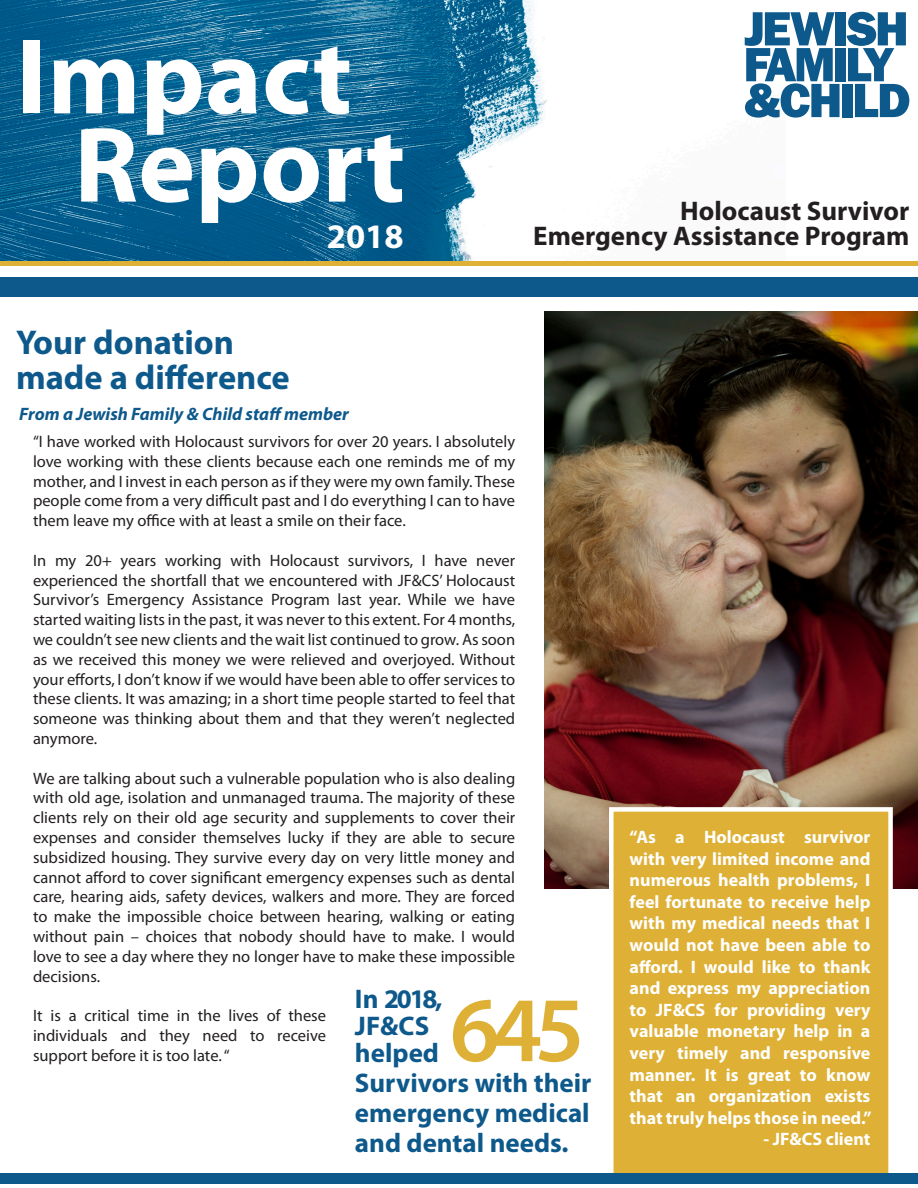
<style>
.page{position:relative;width:918px;height:1188px;background:#fff}
.page>*{position:absolute;margin:0;border:0;box-sizing:border-box;transform-origin:0 0}
.t1{font:700 108px "Myriad Pro";color:#fff}
.t2{font:600 93px "Myriad Pro";color:#deb136}
.t3{font:700 34.5px "Myriad Pro";color:#0e598c}
.t4{font:700 34.5px "Myriad Pro";color:#fff}
.t5{font:700 27px/27px "Myriad Pro";color:#0e598c}
.t6{font:700 27px/25.5px "Myriad Pro";color:#231f20;text-align:right}
.t7{font:700 18px/21.6px "Myriad Pro";color:#fff;text-align:justify}
.t8{font:italic 700 18px "Myriad Pro";color:#0e598c}
.t9{font:16.5px/19.8px "Myriad Pro";color:#231f20;text-align:justify}
</style>
<div class="page">
<img style="left:544px;top:311px;width:374px;height:577px">
<img style="left:0;top:0;width:774px;height:261px">
<div style="left:0;top:277px;width:918px;height:19px;background:#0e598c"></div>
<hr style="left:0;top:261px;width:918px;height:4px;background:#deb136">
<div style="left:835px;top:12px;width:10px;height:33px;background:#0e598c"></div>
<div style="left:835px;top:48px;width:10px;height:33px;background:#0e598c"></div>
<svg style="left:745px;top:12px;width:95px;height:106px"></svg>
<div style="left:842px;top:84px;width:10px;height:33px;background:#0e598c"></div>
<svg style="left:846px;top:12px;width:63px;height:105px"></svg>
<div style="left:609px;top:807px;width:284px;height:371px;background:#deb136;border:4px solid #fff"></div>
<div style="left:0;top:1173px;width:918px;height:10px;background:#0e598c"></div>
<p class="t1" style="left:16px;top:7px;width:337px">Impact</p>
<p class="t1" style="left:74px;top:95px;width:333px">Report</p>
<p class="t4" style="left:327px;top:213px;width:78px">2018</p>
<p class="t3" style="left:16px;top:320px;width:220px">Your donation</p>
<p class="t3" style="left:16px;top:355px;width:275px">made a difference</p>
<p class="t8" style="left:19px;top:402px;width:331px">From a Jewish Family &amp; Child staff member</p>
<p class="t6" style="left:533px;top:197px;width:378px">Holocaust Survivor<br>Emergency Assistance Program</p>
<p class="t9" style="left:33px;top:431px;width:484px">“I have worked with Holocaust survivors for over 20 years. I absolutely love working with these clients because each one reminds me of my mother, and I invest in each person as if they were my own family. These people come from a very difficult past and I do everything I can to have them leave my office with at least a smile on their face.</p>
<p class="t9" style="left:33px;top:550px;width:484px">In my 20+ years working with Holocaust survivors, I have never experienced the shortfall that we encountered with JF&amp;CS’ Holocaust Survivor’s Emergency Assistance Program last year. While we have started waiting lists in the past, it was never to this extent. For 4 months, we couldn’t see new clients and the wait list continued to grow. As soon as we received this money we were relieved and overjoyed. Without your efforts, I don’t know if we would have been able to offer services to these clients. It was amazing; in a short time people started to feel that someone was thinking about them and that they weren’t neglected anymore.</p>
<p class="t9" style="left:33px;top:768px;width:484px">We are talking about such a vulnerable population who is also dealing with old age, isolation and unmanaged trauma. The majority of these clients rely on their old age security and supplements to cover their expenses and consider themselves lucky if they are able to secure subsidized housing. They survive every day on very little money and cannot afford to cover significant emergency expenses such as dental care, hearing aids, safety devices, walkers and more. They are forced to make the impossible choice between hearing, walking or eating without pain – choices that nobody should have to make. I would love to see a day where they no longer have to make these impossible decisions.</p>
<p class="t9" style="left:33px;top:1006px;width:295px">It is a critical time in the lives of these individuals and they need to receive support before it is too late. “</p>
<p class="t5" style="left:355px;top:984px;width:89px">In 2018,<br>JF&amp;CS helped</p>
<p class="t5" style="left:355px;top:1067px;width:238px;line-height:30px;text-align:justify">Survivors with their emergency medical and dental needs.</p>
<p class="t2" style="left:450px;top:971px;width:136px">645</p>
<p class="t7" style="left:630px;top:826px;width:244px">“As a Holocaust survivor with very limited income and numerous health problems, I feel fortunate to receive help with my medical needs that I would not have been able to afford. I would like to thank and express my appreciation to JF&amp;CS for providing very valuable monetary help in a very timely and responsive manner. It is great to know that an organization exists that truly helps those in need.”</p>
<p class="t7" style="left:763px;top:1128px;width:109px">- JF&amp;CS client</p>
</div>
